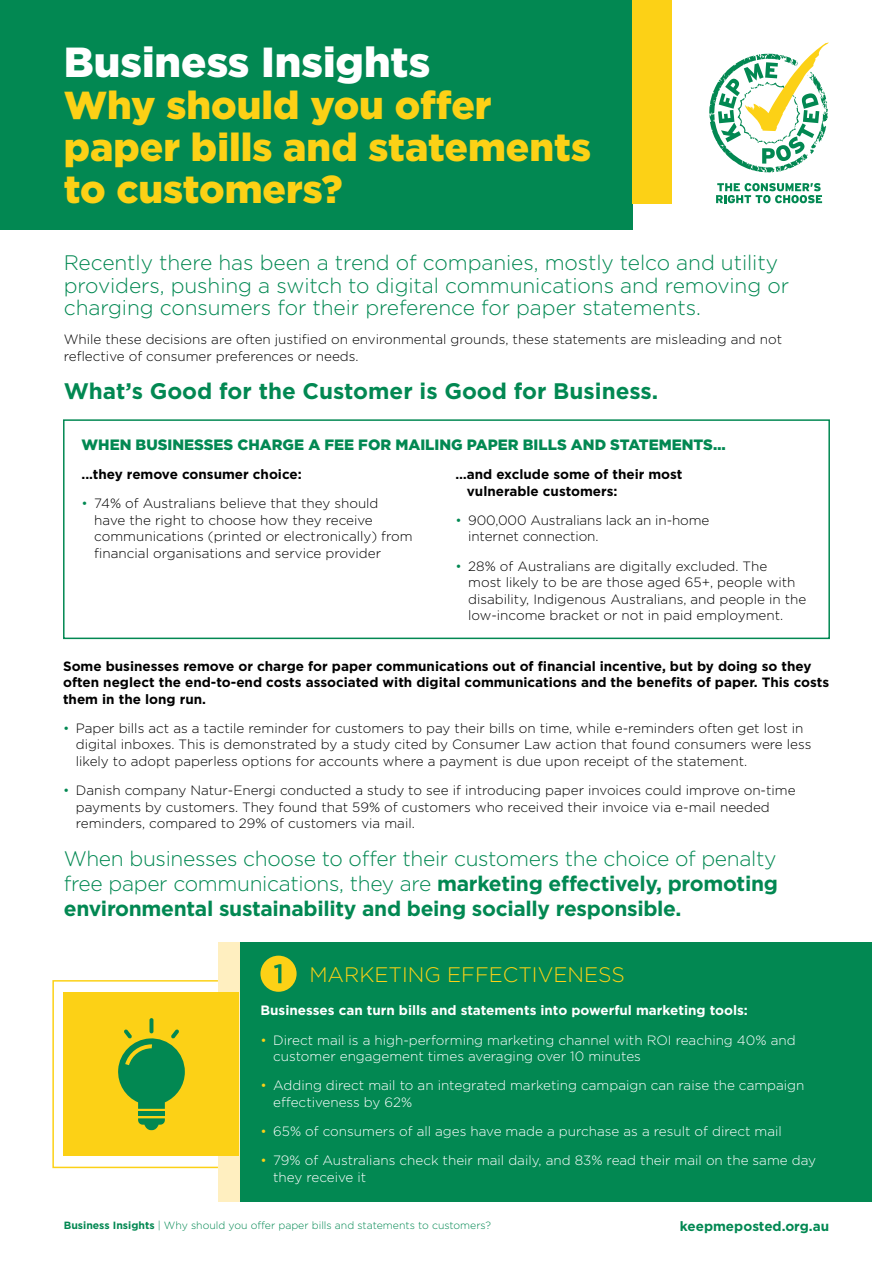
<style>
.page{position:relative;width:893px;height:1263px;background:#fff}
.page>*{position:absolute;margin:0;border:0;box-sizing:border-box;transform-origin:0 0}
.t1{font:900 42px "Gotham";color:#fff}
.t2{font:900 39px/42px "Gotham";color:#fcd116}
.t3{font:700 22.5px "Gotham";color:#028852}
.t4{font:300 21px/25.2px "Gotham";letter-spacing:-.005em;color:#028852;text-align:justify}
.t5{font:300 21px "Gotham";color:#fcd116}
.t6{font:900 15px "Gotham";color:#028852}
.t7{font:300 13.5px/16.5px "Gotham";color:#000}
.t8{font:300 13.5px/16.5px "Gotham";color:#fff}
.t9{font:700 13.5px/16.5px "Gotham";color:#000}
.t10{font:700 13.5px "Gotham";color:#fff}
.t11{font:700 13.5px "Gotham";color:#028852}
.t12{font:300 10.5px "Gotham";color:#028852}
.s1{color:#028852}
.s2{font-weight:700}
.s3{color:#fcd116}
</style>
<div class="page">
<div style="left:0;top:0;width:632px;height:229px;background:#028852"></div>
<svg style="left:716px;top:183px;width:106px;height:20px"></svg>
<svg style="left:709px;top:43px;width:120px;height:130px"></svg>
<div style="left:632px;top:0;width:40px;height:203px;background:#fcd116"></div>
<div style="left:239px;top:942px;width:633px;height:259px;background:#028852"></div>
<div style="left:218px;top:942px;width:21px;height:259px;background:#ffefc0"></div>
<div style="left:64px;top:992px;width:175px;height:164px;background:#fcd116"></div>
<svg style="left:138px;top:1118px;width:27px;height:12px"></svg>
<div style="left:138px;top:1111px;width:27px;height:5px;background:#028852"></div>
<svg style="left:149px;top:1018px;width:4px;height:15px"></svg>
<svg style="left:118px;top:1029px;width:67px;height:80px"></svg>
<div style="left:52px;top:980px;width:167px;height:188px;border:2px solid #fcd116"></div>
<div style="left:260px;top:956px;width:37px;height:36px;background:#fcd116;border-radius:50%"></div>
<svg style="left:274px;top:964px;width:7px;height:19px"></svg>
<div style="left:63px;top:419px;width:767px;height:220px;border:2px solid #028852"></div>
<h1 class="t1" style="left:64px;top:33px;width:368px">Business Insights</h1>
<h2 class="t2" style="left:64px;top:83px;width:529px">Why should you offer paper bills and statements to customers?</h2>
<h3 class="t4" style="left:64px;top:251px;width:727px;line-height:22.5px;text-align:left">Recently there has been a trend of companies, mostly telco and utility providers, pushing a switch to digital communications and removing or charging consumers for their preference for paper statements.</h3>
<p class="t7" style="left:64px;top:331px;width:720px">While these decisions are often justified on environmental grounds, these statements are misleading and not reflective of consumer preferences or needs.</p>
<h3 class="t3" style="left:64px;top:376px;width:596px">What’s Good for the Customer is Good for Business.</h3>
<p class="t6" style="left:82px;top:434px;width:646px">WHEN BUSINESSES CHARGE A FEE FOR MAILING PAPER BILLS AND STATEMENTS…</p>
<p class="t9" style="left:82px;top:466px;width:222px">...they remove consumer choice:</p>
<p class="t7" style="left:94px;top:495px;width:320px;text-indent:-13px"><span class="s1">•</span> 74% of Australians believe that they should have the right to choose how they receive communications (printed or electronically) from financial organisations and service provider</p>
<p class="t9" style="left:467px;top:466px;width:217px;text-indent:-11px">…and exclude some of their most vulnerable customers:</p>
<p class="t7" style="left:468px;top:511px;width:243px;text-indent:-13px"><span class="s1">•</span> 900,000 Australians lack an in-home internet connection.</p>
<p class="t7" style="left:468px;top:557px;width:340px;text-indent:-13px"><span class="s1">•</span> 28% of Australians are digitally excluded. The<br>most likely to be are those aged 65+, people with disability, Indigenous Australians, and people in the low-income bracket or not in paid employment.</p>
<p class="t9" style="left:63px;top:658px;width:768px">Some businesses remove or charge for paper communications out of financial incentive, but by doing so they often neglect the end-to-end costs associated with digital communications and the benefits of paper. This costs them in the long run.</p>
<p class="t7" style="left:76px;top:720px;width:737px;text-indent:-13px"><span class="s1">•</span> Paper bills act as a tactile reminder for customers to pay their bills on time, while e-reminders often get lost in digital inboxes. This is demonstrated by a study cited by Consumer Law action that found consumers were less likely to adopt paperless options for accounts where a payment is due upon receipt of the statement.</p>
<p class="t7" style="left:76px;top:782px;width:721px;text-indent:-13px"><span class="s1">•</span> Danish company Natur-Energi conducted a study to see if introducing paper invoices could improve on-time payments by customers. They found that 59% of customers who received their invoice via e-mail needed reminders, compared to 29% of customers via mail.</p>
<h3 class="t4" style="left:64px;top:845px;width:716px">When businesses choose to offer their customers the choice of penalty free paper communications, they are <span class="s2">marketing effectively, promoting environmental sustainability and being socially responsible.</span></h3>
<h3 class="t5" style="left:309px;top:961px;width:317px">MARKETING EFFECTIVENESS</h3>
<p class="t10" style="left:260px;top:1002px;width:489px">Businesses can turn bills and statements into powerful marketing tools:</p>
<p class="t8" style="left:273px;top:1031px;width:524px;text-indent:-13px"><span class="s3">•</span> Direct mail is a high-performing marketing channel with ROI reaching 40% and customer engagement times averaging over 10 minutes</p>
<p class="t8" style="left:273px;top:1077px;width:533px;text-indent:-13px"><span class="s3">•</span> Adding direct mail to an integrated marketing campaign can raise the campaign effectiveness by 62%</p>
<p class="t8" style="left:260px;top:1123px;width:523px"><span class="s3">•</span> 65% of consumers of all ages have made a purchase as a result of direct mail</p>
<p class="t8" style="left:273px;top:1152px;width:544px;text-indent:-13px"><span class="s3">•</span> 79% of Australians check their mail daily, and 83% read their mail on the same day they receive it</p>
<p class="t12" style="left:64px;top:1218px;width:429px"><span class="s2">Business Insights</span> | Why should you offer paper bills and statements to customers?</p>
<p class="t11" style="left:680px;top:1217px;width:151px">keepmeposted.org.au</p>
</div>
